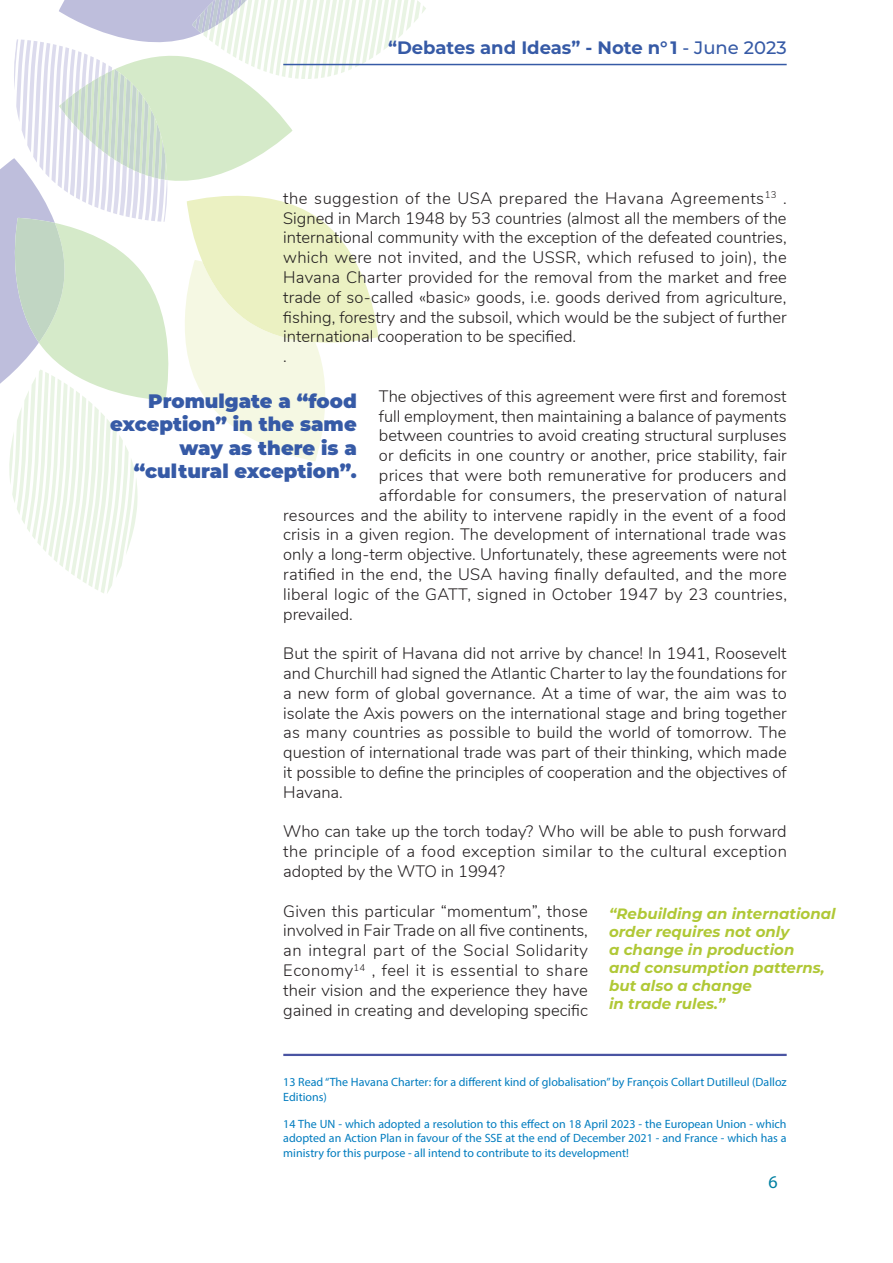
<style>
.page{position:relative;width:893px;height:1263px;background:#fff}
.page>*{position:absolute;margin:0;border:0;box-sizing:border-box;transform-origin:0 0}
.Sous-titre{font:900 19.5px/23.4px "Montserrat";color:#365aa6;text-align:right}
.Note_CEF{font:700 18px "Montserrat";color:#365aa6}
.t1{font:18px "Myriad Pro";color:#0080a2}
.Corps_de_texte{font:300 16.5px/19.8px "Nunito";color:#231f20;text-align:justify}
.Corps_de_texte-2{font:300 16.5px "Nunito";letter-spacing:.02em;color:#231f20}
.Corps_de_texte-3{font:300 16.5px "Nunito";letter-spacing:.025em;color:#231f20}
.Citation{font:italic 700 15px/18px "Montserrat";color:#b0c836}
.Note_de_bas_de_page{font:12px/14.4px "Myriad Pro";color:#007cbf}
.s1{font-weight:500}
</style>
<div class="page">
<svg style="left:0;top:0;width:426px;height:593px"></svg>
<hr style="left:283px;top:64px;width:504px;height:1px;background:#365aa6">
<hr style="left:283px;top:1054px;width:504px;height:2px;background:#4a54a2">
<p class="Note_CEF" style="left:388px;top:34px;width:400px">“Debates and Ideas” - Note n° 1 <span class="s1">- June 2023</span></p>
<p class="Corps_de_texte" style="left:283px;top:187px;width:505px">the suggestion of the USA prepared the Havana Agreements<sup>13</sup> .<br>Signed in March 1948 by 53 countries (almost all the members of the international community with the exception of the defeated countries, which were not invited, and the USSR, which refused to join), the Havana Charter provided for the removal from the market and free trade of so-called «basic» goods, i.e. goods derived from agriculture, fishing, forestry and the subsoil, which would be the subject of further international cooperation to be specified.</p>
<p class="Corps_de_texte" style="left:283px;top:346px;width:5px">.</p>
<p class="Corps_de_texte" style="left:379px;top:385px;width:409px">The objectives of this agreement were first and foremost</p>
<p class="Corps_de_texte" style="left:379px;top:405px;width:409px">full employment, then maintaining a balance of payments</p>
<p class="Corps_de_texte" style="left:379px;top:425px;width:409px">between countries to avoid creating structural surpluses</p>
<p class="Corps_de_texte" style="left:379px;top:445px;width:409px">or deficits in one country or another, price stability, fair</p>
<p class="Corps_de_texte" style="left:379px;top:464px;width:409px">prices that were both remunerative for producers and</p>
<p class="Corps_de_texte-3" style="left:379px;top:483px;width:409px">affordable for consumers, the preservation of natural</p>
<p class="Corps_de_texte" style="left:283px;top:504px;width:505px">resources and the ability to intervene rapidly in the event of a food</p>
<p class="Corps_de_texte" style="left:283px;top:524px;width:504px">crisis in a given region. The development of international trade was</p>
<p class="Corps_de_texte" style="left:283px;top:544px;width:505px">only a long-term objective. Unfortunately, these agreements were not</p>
<p class="Corps_de_texte-2" style="left:283px;top:562px;width:505px">ratified in the end, the USA having finally defaulted, and the more</p>
<p class="Corps_de_texte" style="left:283px;top:583px;width:505px">liberal logic of the GATT, signed in October 1947 by 23 countries,</p>
<p class="Corps_de_texte" style="left:283px;top:603px;width:71px">prevailed.</p>
<p class="Corps_de_texte" style="left:283px;top:643px;width:505px">But the spirit of Havana did not arrive by chance! In 1941, Roosevelt and Churchill had signed the Atlantic Charter to lay the foundations for a new form of global governance. At a time of war, the aim was to isolate the Axis powers on the international stage and bring together as many countries as possible to build the world of tomorrow. The question of international trade was part of their thinking, which made it possible to define the principles of cooperation and the objectives of Havana.</p>
<p class="Corps_de_texte" style="left:283px;top:821px;width:505px">Who can take up the torch today? Who will be able to push forward the principle of a food exception similar to the cultural exception adopted by the WTO in 1994?</p>
<p class="Corps_de_texte" style="left:283px;top:900px;width:306px">Given this particular “momentum”, those involved in Fair Trade on all five continents, an integral part of the Social Solidarity Economy<sup>14</sup> , feel it is essential to share their vision and the experience they have gained in creating and developing specific</p>
<p class="Sous-titre" style="left:110px;top:388px;width:248px">Promulgate a “food exception” in the same way as there is a “cultural exception”.</p>
<p class="Citation" style="left:609px;top:904px;width:228px">“Rebuilding an international order requires not only</p>
<p class="Citation" style="left:609px;top:940px;width:187px">a change in production</p>
<p class="Citation" style="left:609px;top:958px;width:217px">and consumption patterns, but also a change</p>
<p class="Citation" style="left:609px;top:994px;width:118px">in trade rules.”</p>
<p class="Note_de_bas_de_page" style="left:283px;top:1075px;width:505px">13 Read “The Havana Charter: for a different kind of globalisation” by François Collart Dutilleul (Dalloz<br>Editions)</p>
<p class="Note_de_bas_de_page" style="left:283px;top:1116px;width:505px;text-align:justify">14 The UN - which adopted a resolution to this effect on 18 April 2023 - the European Union - which adopted an Action Plan in favour of the SSE at the end of December 2021 - and France - which has a ministry for this purpose - all intend to contribute to its development!</p>
<p class="t1" style="left:769px;top:1170px;width:11px">6</p>
</div>
